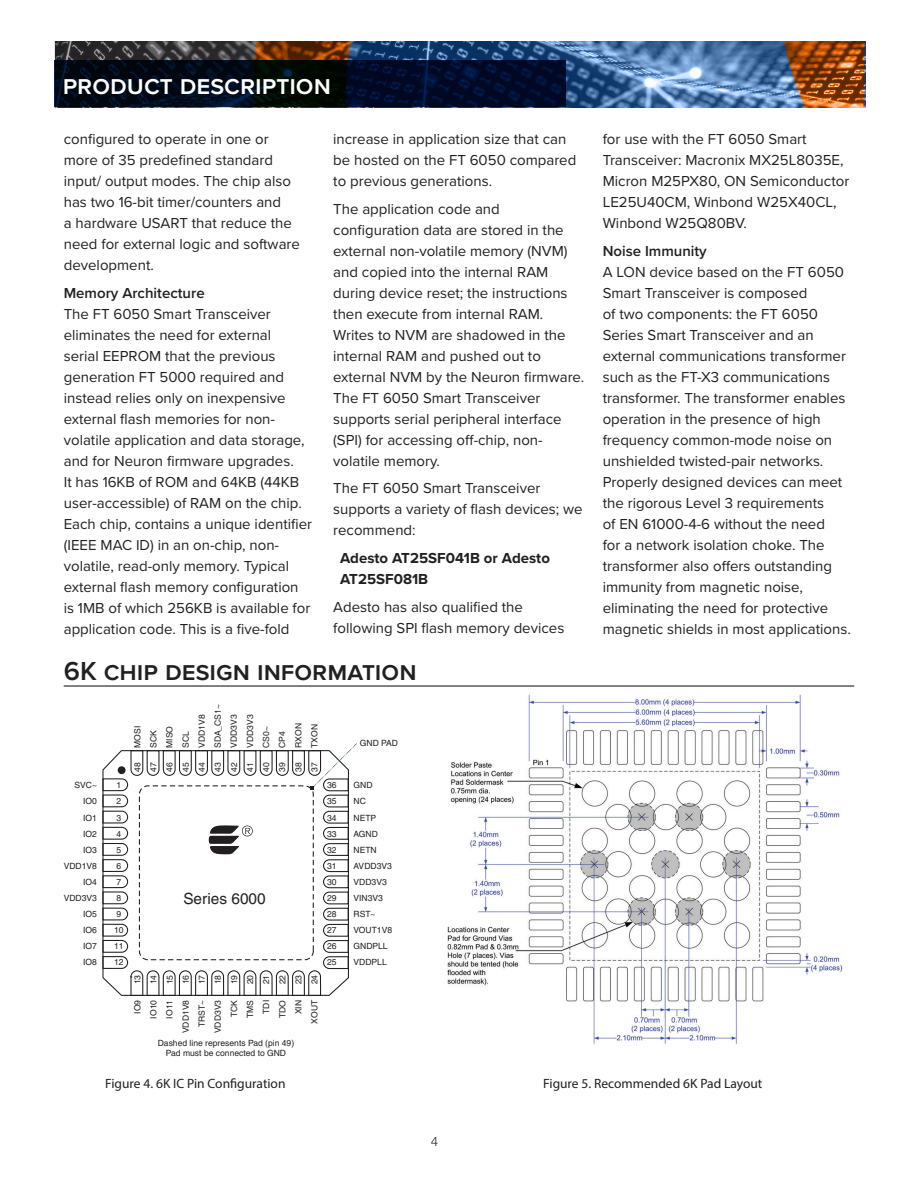
<style>
.page{position:relative;width:918px;height:1188px;background:#fff}
.page>*{position:absolute;margin:0;border:0;box-sizing:border-box;transform-origin:0 0}
.Heading_2{font:600 27px "Proxima Nova";color:#231f20}
.Heading_2-2{font:600 27px "Proxima Nova";color:#fff}
.t1{font:15.45px "Helvetica";color:#231f20}
.Body_Copy{font:15px/21px "Proxima Nova";color:#231f20}
.Body_Copy-2{font:700 15px/21px "Proxima Nova";color:#231f20}
.Body_Copy-3{font:600 15px "Proxima Nova";color:#231f20}
.t2{font:13.5px "Myriad Pro";color:#231f20}
.t3{font:300 13.5px "Proxima Nova";color:#231f20}
.t4{font:8.55px/16px "Helvetica";color:#231f20}
</style>
<div class="page">
<svg style="left:54px;top:41px;width:142px;height:67px;background:#404043"></svg>
<svg style="left:196px;top:41px;width:150px;height:67px;background:#61381c"></svg>
<svg style="left:346px;top:41px;width:518px;height:67px;background:#5a6c86"></svg>
<svg style="left:54px;top:60px;width:512px;height:47px;background:#000b1d"></svg>
<hr style="left:64px;top:685px;width:790px;height:2px;background:#231f20">
<svg style="left:349px;top:743px;width:8px;height:9px"></svg>
<svg style="left:102px;top:750px;width:247px;height:246px"></svg>
<div style="left:118px;top:766px;width:8px;height:8px;background:#231f20;border-radius:50%"></div>
<svg style="left:209px;top:825px;width:44px;height:29px"></svg>
<img style="left:447px;top:694px;width:395px;height:350px">
<p class="Heading_2-2" style="left:63px;top:65px;width:270px">product description</p>
<p class="Body_Copy" style="left:64px;top:128px;width:238px">configured to operate in one or more of 35 predefined standard input/ output modes. The chip also has two 16-bit timer/counters and<br>a hardware USART that reduce the need for external logic and software development.</p>
<p class="Body_Copy-3" style="left:64px;top:281px;width:142px">Memory Architecture</p>
<p class="Body_Copy" style="left:64px;top:302px;width:250px">The FT 6050 Smart Transceiver eliminates the need for external<br>serial EEPROM that the previous generation FT 5000 required and instead relies only on inexpensive external flash memories for non&shy;volatile application and data storage, and for Neuron firmware upgrades.<br>It has 16KB of ROM and 64KB (44KB user-accessible) of RAM on the chip.<br>Each chip, contains a unique identifier (IEEE MAC ID) in an on-chip, non&shy;volatile, read-only memory. Typical external flash memory configuration is 1MB of which 256KB is available for application code. This is a five-fold</p>
<p class="Body_Copy" style="left:333px;top:128px;width:245px">increase in application size that can be hosted on the FT 6050 compared to previous generations.</p>
<p class="Body_Copy" style="left:333px;top:197px;width:253px">The application code and configuration data are stored in the external non-volatile memory (NVM) and copied into the internal RAM during device reset; the instructions then execute from internal RAM.<br>Writes to NVM are shadowed in the internal RAM and pushed out to external NVM by the Neuron firmware.</p>
<p class="Body_Copy" style="left:333px;top:386px;width:230px">The FT 6050 Smart Transceiver supports serial peripheral interface (SPI) for accessing off-chip, non&shy;volatile memory.</p>
<p class="Body_Copy" style="left:333px;top:477px;width:251px">The FT 6050 Smart Transceiver supports a variety of flash devices; we recommend:</p>
<p class="Body_Copy-2" style="left:340px;top:547px;width:211px">Adesto AT25SF041B or Adesto<br>AT25SF081B</p>
<p class="Body_Copy" style="left:333px;top:596px;width:233px">Adesto has also qualified the following SPI flash memory devices</p>
<p class="Heading_2" style="left:64px;top:651px;width:354px">6K chip design information</p>
<p class="t4" style="left:64px;top:777px;width:35px;text-align:right">SVC~<br>IO0<br>IO1<br>IO2<br>IO3<br>VDD1V8<br>IO4<br>VDD3V3<br>IO5<br>IO6<br>IO7<br>IO8</p>
<p class="t4" style="left:129px;top:748px;width:45px;rotate:-90deg">MOSI<br>SCK<br>MISO<br>SCL<br>VDD1V8<br>SDA_CS1~<br>VDD3V3<br>VDD3V3<br>CS0~<br>CP4<br>RXON<br>TXON</p>
<p class="t4" style="left:129px;top:772px;width:11px;text-align:justify;rotate:-90deg">48<br>47<br>46<br>45<br>44<br>43<br>42<br>41<br>40<br>39<br>38<br>37</p>
<p class="t4" style="left:360px;top:735px;width:39px">GND PAD</p>
<p class="t4" style="left:114px;top:777px;width:11px">1<br>2<br>3<br>4<br>5<br>6<br>7<br>8<br>9<br>10<br>11<br>12</p>
<p class="t4" style="left:327px;top:777px;width:11px;text-align:justify">36<br>35<br>34<br>33<br>32<br>31<br>30<br>29<br>28<br>27<br>26<br>25</p>
<p class="t4" style="left:354px;top:777px;width:40px">GND<br>NC<br>NETP<br>AGND<br>NETN<br>AVDD3V3<br>VDD3V3<br>VIN3V3<br>RST~<br>VOUT1V8<br>GNDPLL<br>VDDPLL</p>
<p class="t1" style="left:183px;top:889px;width:84px">Series 6000</p>
<p class="t4" style="left:129px;top:984px;width:11px;text-align:justify;rotate:-90deg">13<br>14<br>15<br>16<br>17<br>18<br>19<br>20<br>21<br>22<br>23<br>24</p>
<p class="t4" style="left:129px;top:1033px;width:35px;text-align:right;rotate:-90deg">IO9<br>IO10<br>IO11<br>VDD1V8<br>TRST~<br>VDD3V3<br>TCK<br>TMS<br>TDI<br>TDO<br>XIN<br>XOUT</p>
<p class="t4" style="left:158px;top:1038px;width:138px;line-height:10.1px;text-align:center">Dashed line represents Pad (pin 49)<br>Pad must be connected to GND</p>
<p class="Body_Copy" style="left:603px;top:128px;width:248px">for use with the FT 6050 Smart<br>Transceiver: Macronix MX25L8035E,<br>Micron M25PX80, ON Semiconductor<br>LE25U40CM, Winbond W25X40CL,<br>Winbond W25Q80BV.</p>
<p class="Body_Copy-3" style="left:603px;top:239px;width:106px">Noise Immunity</p>
<p class="Body_Copy" style="left:603px;top:260px;width:250px">A LON device based on the FT 6050<br>Smart Transceiver is composed<br>of two components: the FT 6050<br>Series Smart Transceiver and an external communications transformer such as the FT-X3 communications transformer. The transformer enables operation in the presence of high frequency common-mode noise on unshielded twisted-pair networks.<br>Properly designed devices can meet the rigorous Level 3 requirements<br>of EN 61000-4-6 without the need<br>for a network isolation choke. The transformer also offers outstanding immunity from magnetic noise, eliminating the need for protective magnetic shields in most applications.</p>
<p class="t2" style="left:105px;top:1075px;width:182px">Figure 4. 6K IC Pin Configuration</p>
<p class="t2" style="left:543px;top:1076px;width:221px">Figure 5. Recommended 6K Pad Layout</p>
<p class="t3" style="left:431px;top:1131px;width:9px">4</p>
</div>
